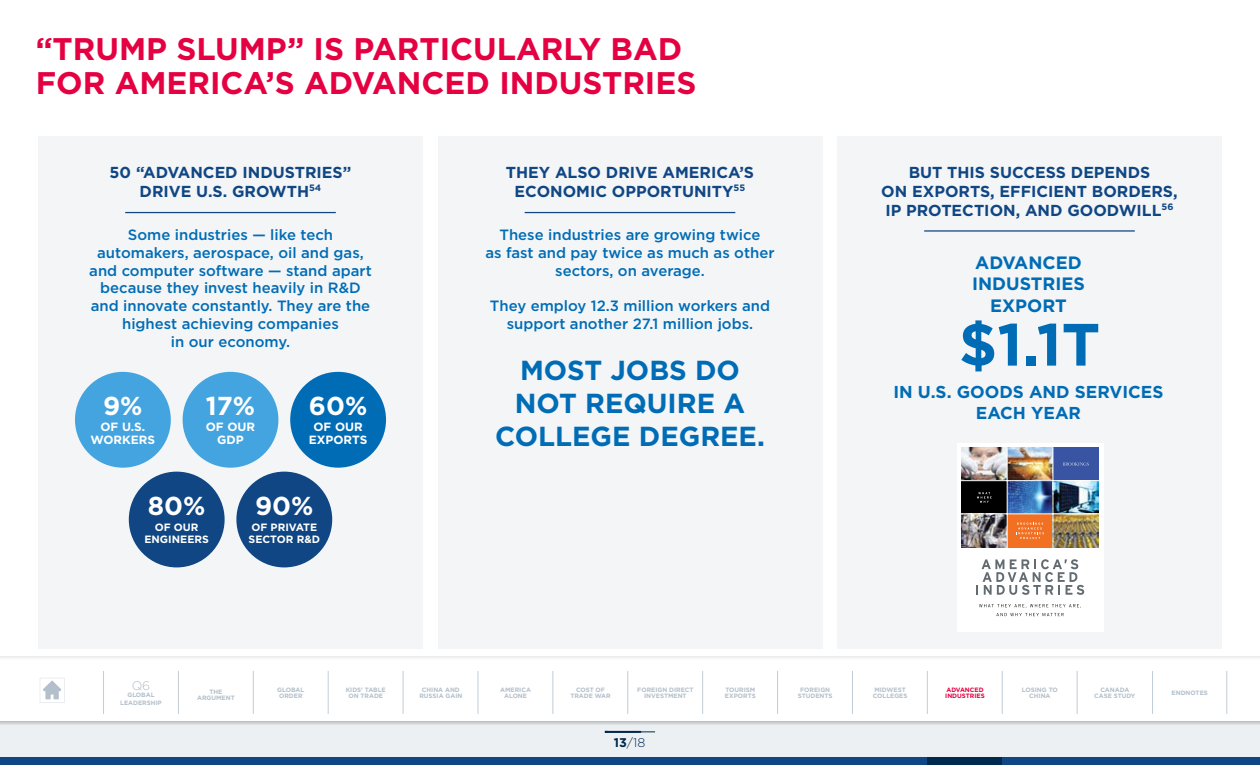
<style>
.page{position:relative;width:1260px;height:765px;background:#fff}
.page>*{position:absolute;margin:0;border:0;box-sizing:border-box;transform-origin:0 0}
.t1{font:700 59.62px "Gotham";color:#006cb5}
.t2{font:700 31.25px/33.8px "Gotham";color:#e40041}
.t3{font:700 27.5px/33px "Gotham";color:#006cb5;text-align:center}
.t4{font:700 26px "Gotham";color:#fff}
.t5{font:700 17.88px/21.5px "Gotham";color:#006cb5;text-align:center}
.t6{font:700 17.25px/20.6px "Gotham";color:#006cb5;text-align:center}
.t7{font:700 15.88px/19.1px "Gotham";color:#104683;text-align:center}
.t8{font:500 14.88px/17.9px "Gotham";color:#006cb5;text-align:center}
.t9{font:300 12.62px "Gotham";color:#00294f}
.t10{font:300 12.5px "Gotham";color:#b3bfca}
.t11{font:700 11.88px/12.5px "Gotham";color:#fff;text-align:center}
.t12{font:700 10.62px/12.5px "Gotham";color:#fff}
.t13{font:700 6.25px/6.2px "Gotham";color:#b3bfca;text-align:center}
.t14{font:700 6.25px/6.2px "Gotham";color:#e40041}
.s1{font-weight:700}
</style>
<div class="page">
<div style="left:0;top:721px;width:1260px;height:44px;background:#edf0f3"></div>
<div style="left:0;top:721px;width:1260px;height:5px;background:#d4d7da"></div>
<hr style="left:605px;top:732px;width:50px;height:1px;background:#00294f">
<div style="left:0;top:656px;width:1260px;height:5px;background:#f7f7f7"></div>
<svg style="left:40px;top:678px;width:24px;height:25px"></svg>
<div style="left:0;top:757px;width:1260px;height:8px;background:#104683"></div>
<hr style="left:103px;top:671px;width:1px;height:43px;background:#c2cdd6">
<hr style="left:253px;top:671px;width:1px;height:43px;background:#c2cdd6">
<hr style="left:403px;top:671px;width:1px;height:43px;background:#c2cdd6">
<hr style="left:553px;top:671px;width:1px;height:43px;background:#c2cdd6">
<hr style="left:702px;top:671px;width:1px;height:43px;background:#c2cdd6">
<hr style="left:178px;top:671px;width:1px;height:43px;background:#c2cdd6">
<hr style="left:328px;top:671px;width:1px;height:43px;background:#c2cdd6">
<hr style="left:478px;top:671px;width:1px;height:43px;background:#c2cdd6">
<hr style="left:628px;top:671px;width:1px;height:43px;background:#c2cdd6">
<hr style="left:777px;top:671px;width:1px;height:43px;background:#c2cdd6">
<hr style="left:852px;top:671px;width:1px;height:43px;background:#c2cdd6">
<hr style="left:927px;top:671px;width:1px;height:43px;background:#c2cdd6">
<hr style="left:1002px;top:671px;width:1px;height:43px;background:#c2cdd6">
<hr style="left:1077px;top:671px;width:1px;height:43px;background:#c2cdd6">
<hr style="left:1152px;top:671px;width:1px;height:43px;background:#c2cdd6">
<hr style="left:1227px;top:671px;width:1px;height:43px;background:#c2cdd6">
<div style="left:927px;top:757px;width:75px;height:8px;background:#00294f"></div>
<hr style="left:605px;top:731px;width:36px;height:2px;background:#00294f">
<div style="left:38px;top:136px;width:385px;height:513px;background:#f3f5f7"></div>
<div style="left:837px;top:136px;width:385px;height:513px;background:#f3f5f7"></div>
<div style="left:438px;top:136px;width:384px;height:513px;background:#f3f5f7"></div>
<hr style="left:125px;top:212px;width:211px;height:1px;background:#104683">
<div style="left:183px;top:372px;width:95px;height:96px;background:#44a4df;border-radius:50%"></div>
<div style="left:236px;top:472px;width:96px;height:95px;background:#104683;border-radius:50%"></div>
<div style="left:75px;top:372px;width:96px;height:96px;background:#44a4df;border-radius:50%"></div>
<div style="left:129px;top:472px;width:96px;height:95px;background:#104683;border-radius:50%"></div>
<div style="left:290px;top:372px;width:96px;height:96px;background:#006cb5;border-radius:50%"></div>
<hr style="left:924px;top:230px;width:211px;height:2px;background:#104683">
<div style="left:957px;top:443px;width:146px;height:188px;background:#fff"></div>
<svg style="left:976px;top:559px;width:108px;height:36px"></svg>
<svg style="left:979px;top:604px;width:102px;height:12px"></svg>
<img style="left:961px;top:447px;width:46px;height:33px">
<div style="left:961px;top:481px;width:46px;height:33px;background:#000"></div>
<img style="left:961px;top:515px;width:46px;height:32px">
<svg style="left:1008px;top:447px;width:45px;height:33px"></svg>
<img style="left:1008px;top:481px;width:45px;height:33px">
<div style="left:1007px;top:514px;width:46px;height:33px;background:#f27021"></div>
<div style="left:1053px;top:447px;width:46px;height:34px;background:#3854a3"></div>
<svg style="left:1054px;top:481px;width:45px;height:33px"></svg>
<img style="left:1054px;top:515px;width:45px;height:32px">
<svg style="left:977px;top:492px;width:15px;height:11px"></svg>
<svg style="left:1063px;top:462px;width:26px;height:4px"></svg>
<svg style="left:1016px;top:523px;width:28px;height:16px"></svg>
<hr style="left:960px;top:480px;width:142px;height:1px;background:#fff">
<hr style="left:960px;top:514px;width:142px;height:1px;background:#fff">
<hr style="left:1007px;top:447px;width:1px;height:102px;background:#fff">
<hr style="left:1053px;top:447px;width:1px;height:102px;background:#fff">
<hr style="left:525px;top:212px;width:210px;height:1px;background:#104683">
<h2 class="t2" style="left:36px;top:32px;width:662px">“TRUMP SLUMP” IS PARTICULARLY BAD<br>FOR AMERICA’S ADVANCED INDUSTRIES</h2>
<p class="t7" style="left:110px;top:162px;width:243px">50 “ADVANCED INDUSTRIES”<br>DRIVE U.S. GROWTH<sup>54</sup></p>
<p class="t8" style="left:89px;top:225px;width:284px">Some industries — like tech automakers, aerospace, oil and gas, and computer software — stand apart because they invest heavily in R&amp;D and innovate constantly. They are the highest achieving companies<br>in our economy.</p>
<h3 class="t4" style="left:103px;top:389px;width:41px">9%</h3>
<p class="t11" style="left:91px;top:421px;width:66px">OF U.S.<br>WORKERS</p>
<h3 class="t4" style="left:206px;top:389px;width:51px">17%</h3>
<p class="t11" style="left:206px;top:421px;width:51px">OF OUR<br>GDP</p>
<h3 class="t4" style="left:309px;top:389px;width:60px">60%</h3>
<p class="t11" style="left:309px;top:421px;width:60px">OF OUR<br>EXPORTS</p>
<h3 class="t4" style="left:148px;top:489px;width:59px">80%</h3>
<p class="t12" style="left:145px;top:521px;width:66px;text-align:center">OF OUR<br>ENGINEERS</p>
<h3 class="t4" style="left:255px;top:489px;width:60px">90%</h3>
<p class="t12" style="left:249px;top:521px;width:73px">OF PRIVATE<br>SECTOR R&amp;D</p>
<p class="t7" style="left:506px;top:162px;width:250px">THEY ALSO DRIVE AMERICA’S<br>ECONOMIC OPPORTUNITY<sup>55</sup></p>
<p class="t8" style="left:485px;top:225px;width:291px">These industries are growing twice<br>as fast and pay twice as much as other sectors, on average.</p>
<p class="t8" style="left:490px;top:297px;width:282px">They employ 12.3 million workers and support another 27.1 million jobs.</p>
<h3 class="t3" style="left:495px;top:354px;width:271px">MOST JOBS DO<br>NOT REQUIRE A<br>COLLEGE DEGREE.</h3>
<p class="t7" style="left:881px;top:162px;width:298px">BUT THIS SUCCESS DEPENDS<br>ON EXPORTS, EFFICIENT BORDERS,<br>IP PROTECTION, AND GOODWILL<sup>56</sup></p>
<p class="t5" style="left:972px;top:251px;width:114px">ADVANCED<br>INDUSTRIES<br>EXPORT</p>
<h1 class="t1" style="left:959px;top:305px;width:143px">$1.1T</h1>
<p class="t6" style="left:893px;top:382px;width:272px">IN U.S. GOODS AND SERVICES<br>EACH YEAR</p>
<p class="t10" style="left:132px;top:678px;width:20px">Q6</p>
<p class="t13" style="left:120px;top:691px;width:43px;line-height:7.5px">GLOBAL<br>LEADERSHIP</p>
<p class="t13" style="left:1094px;top:686px;width:43px">CANADA<br>CASE STUDY</p>
<p class="t13" style="left:209px;top:688px;width:14px">THE</p>
<p class="t13" style="left:1172px;top:690px;width:38px">ENDNOTES</p>
<p class="t13" style="left:197px;top:694px;width:39px">ARGUMENT</p>
<p class="t13" style="left:277px;top:686px;width:29px;text-align:left">GLOBAL<br>ORDER</p>
<p class="t13" style="left:419px;top:686px;width:44px">CHINA AND<br>RUSSIA GAIN</p>
<p class="t13" style="left:873px;top:686px;width:36px;text-align:left">MIDWEST<br>COLLEGES</p>
<p class="t13" style="left:346px;top:686px;width:42px">KIDS’ TABLE<br>ON TRADE</p>
<p class="t13" style="left:798px;top:686px;width:36px">FOREIGN<br>STUDENTS</p>
<p class="t13" style="left:500px;top:686px;width:32px">AMERICA<br>ALONE</p>
<p class="t14" style="left:945px;top:686px;width:41px">ADVANCED<br>INDUSTRIES</p>
<p class="t13" style="left:570px;top:686px;width:42px">COST OF<br>TRADE WAR</p>
<p class="t13" style="left:1022px;top:686px;width:37px">LOSING TO<br>CHINA</p>
<p class="t13" style="left:637px;top:686px;width:58px">FOREIGN DIRECT<br>INVESTMENT</p>
<p class="t13" style="left:725px;top:686px;width:32px;text-align:left">TOURISM<br>EXPORTS</p>
<p class="t9" style="left:614px;top:734px;width:33px"><span class="s1">13</span>/18</p>
</div>
